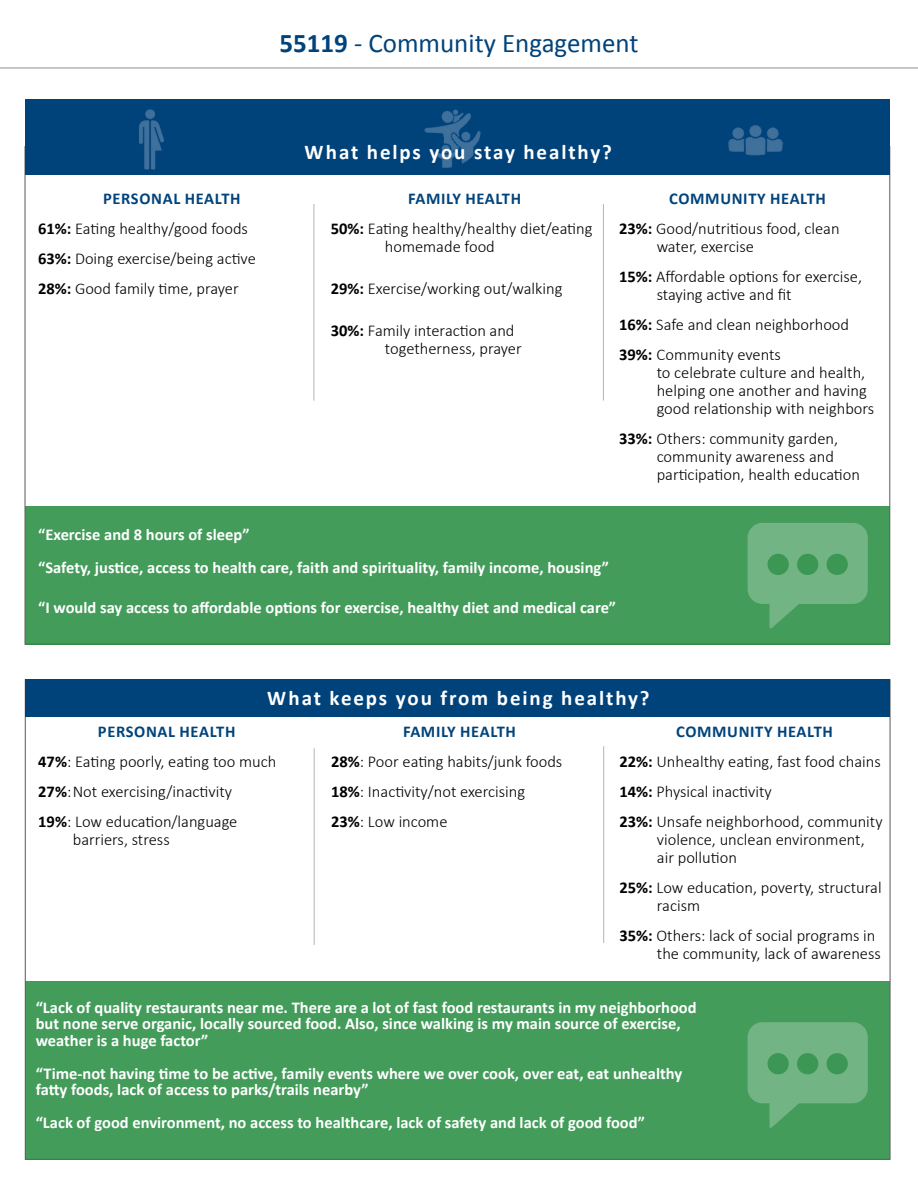
<style>
.page{position:relative;width:918px;height:1188px;background:#fff}
.page>*{position:absolute;margin:0;border:0;box-sizing:border-box;transform-origin:0 0}
.t1{font:27px "Calibri";color:#00437b}
.Question_-_CA{font:700 21px "Calibri";letter-spacing:.09em;color:#fff}
.Community_Quotes_-_C{font:700 16.5px/16.5px "Calibri";color:#fff}
.Body_Copy_-_CA{font:300 16.5px/18px "Calibri";color:#000}
.Community_Priority_H{font:300 16.5px/18px "Calibri";color:#000}
.Subtitle_-_CA{font:700 16.5px "Calibri";letter-spacing:.04em;color:#00437b}
.s1{font-weight:700}
</style>
<div class="page">
<div style="left:25px;top:99px;width:865px;height:75px;background:#00437b"></div>
<hr style="left:314px;top:204px;width:1px;height:197px;background:#b1b4b6">
<div style="left:25px;top:506px;width:865px;height:138px;background:#449c5b"></div>
<hr style="left:603px;top:204px;width:1px;height:197px;background:#b1b4b6">
<img style="left:728px;top:125px;width:55px;height:31px">
<div style="left:25px;top:680px;width:865px;height:480px;background:#fff;border:1px solid #58595b"></div>
<div style="left:25px;top:680px;width:865px;height:37px;background:#00437b"></div>
<hr style="left:314px;top:748px;width:1px;height:197px;background:#b1b4b6">
<div style="left:25px;top:981px;width:865px;height:178px;background:#449c5b"></div>
<hr style="left:603px;top:746px;width:1px;height:197px;background:#b1b4b6">
<hr style="left:0;top:67px;width:918px;height:2px;background:#b1b4b6">
<img style="left:139px;top:109px;width:25px;height:60px">
<img style="left:424px;top:109px;width:57px;height:59px">
<svg style="left:748px;top:1022px;width:120px;height:106px"></svg>
<div style="left:797px;top:1053px;width:21px;height:21px;background:#3b9753;border-radius:50%"></div>
<div style="left:768px;top:1053px;width:21px;height:21px;background:#3b9753;border-radius:50%"></div>
<div style="left:827px;top:1053px;width:21px;height:21px;background:#3b9753;border-radius:50%"></div>
<svg style="left:748px;top:523px;width:120px;height:105px"></svg>
<div style="left:797px;top:554px;width:21px;height:21px;background:#3b9753;border-radius:50%"></div>
<div style="left:768px;top:554px;width:21px;height:21px;background:#3b9753;border-radius:50%"></div>
<div style="left:827px;top:554px;width:21px;height:21px;background:#3b9753;border-radius:50%"></div>
<h1 class="t1" style="left:279px;top:25px;width:361px"><span class="s1">55119</span> - Community Engagement</h1>
<h5 class="Subtitle_-_CA" style="left:103px;top:188px;width:139px">PERSONAL HEALTH</h5>
<p class="Body_Copy_-_CA" style="left:38px;top:219px;width:212px"><span class="s1">61%:</span> Eating healthy/good foods</p>
<p class="Body_Copy_-_CA" style="left:38px;top:249px;width:219px"><span class="s1">63%:</span> Doing exercise/being active</p>
<p class="Body_Copy_-_CA" style="left:38px;top:279px;width:202px"><span class="s1">28%:</span> Good family time, prayer</p>
<h4 class="Question_-_CA" style="left:305px;top:139px;width:309px">What helps you stay healthy?</h4>
<h5 class="Subtitle_-_CA" style="left:408px;top:188px;width:114px">FAMILY HEALTH</h5>
<p class="Body_Copy_-_CA" style="left:385px;top:219px;width:209px;text-indent:-54px"><span class="s1">50%:</span> Eating healthy/healthy diet/eating homemade food</p>
<p class="Body_Copy_-_CA" style="left:331px;top:279px;width:233px"><span class="s1">29%:</span> Exercise/working out/walking</p>
<p class="Body_Copy_-_CA" style="left:385px;top:321px;width:138px;text-indent:-54px"><span class="s1">30%:</span> Family interaction and togetherness, prayer</p>
<h5 class="Subtitle_-_CA" style="left:669px;top:188px;width:158px">COMMUNITY HEALTH</h5>
<p class="Body_Copy_-_CA" style="left:657px;top:219px;width:184px;text-indent:-38px"><span class="s1">23%:</span> Good/nutritious food, clean water, exercise</p>
<p class="Body_Copy_-_CA" style="left:657px;top:267px;width:207px;text-indent:-38px"><span class="s1">15%:</span> Affordable options for exercise, staying active and fit</p>
<p class="Body_Copy_-_CA" style="left:619px;top:315px;width:231px"><span class="s1">16%:</span> Safe and clean neighborhood</p>
<p class="Body_Copy_-_CA" style="left:657px;top:345px;width:219px;text-indent:-38px"><span class="s1">39%:</span> Community events<br>to celebrate culture and health, helping one another and having good relationship with neighbors</p>
<p class="Body_Copy_-_CA" style="left:657px;top:429px;width:205px;text-indent:-38px"><span class="s1">33%:</span> Others: community garden, community awareness and participation, health education</p>
<h5 class="Community_Quotes_-_C" style="left:38px;top:526px;width:213px">“Exercise and 8 hours of sleep”</h5>
<h5 class="Community_Quotes_-_C" style="left:38px;top:559px;width:572px">“Safety, justice, access to health care, faith and spirituality, family income, housing”</h5>
<h5 class="Community_Quotes_-_C" style="left:38px;top:599px;width:579px">“I would say access to affordable options for exercise, healthy diet and medical care”</h5>
<h4 class="Question_-_CA" style="left:267px;top:684px;width:384px">What keeps you from being healthy?</h4>
<h5 class="Subtitle_-_CA" style="left:98px;top:721px;width:139px">PERSONAL HEALTH</h5>
<h5 class="Community_Priority_H" style="left:38px;top:752px;width:240px"><span class="s1">47%</span>: Eating poorly, eating too much</h5>
<h5 class="Community_Priority_H" style="left:38px;top:782px;width:195px"><span class="s1">27%</span>:Not exercising/inactivity</h5>
<h5 class="Community_Priority_H" style="left:73px;top:812px;width:166px;text-indent:-35px"><span class="s1">19%</span>: Low education/language barriers, stress</h5>
<h5 class="Subtitle_-_CA" style="left:403px;top:721px;width:114px">FAMILY HEALTH</h5>
<h5 class="Community_Priority_H" style="left:331px;top:752px;width:233px"><span class="s1">28%</span>: Poor eating habits/junk foods</h5>
<h5 class="Community_Priority_H" style="left:331px;top:782px;width:196px"><span class="s1">18%</span>: Inactivity/not exercising</h5>
<h5 class="Community_Priority_H" style="left:331px;top:812px;width:118px"><span class="s1">23%</span>: Low income</h5>
<h5 class="Subtitle_-_CA" style="left:676px;top:721px;width:158px">COMMUNITY HEALTH</h5>
<h5 class="Community_Priority_H" style="left:619px;top:752px;width:263px"><span class="s1">22%:</span> Unhealthy eating, fast food chains</h5>
<h5 class="Community_Priority_H" style="left:619px;top:782px;width:154px"><span class="s1">14%:</span> Physical inactivity</h5>
<h5 class="Community_Priority_H" style="left:657px;top:812px;width:227px;text-indent:-38px"><span class="s1">23%:</span> Unsafe neighborhood, community violence, unclean environment, air pollution</h5>
<h5 class="Community_Priority_H" style="left:657px;top:878px;width:226px;text-indent:-38px"><span class="s1">25%:</span> Low education, poverty, structural racism</h5>
<h5 class="Community_Priority_H" style="left:657px;top:926px;width:225px;text-indent:-38px"><span class="s1">35%:</span> Others: lack of social programs in the community, lack of awareness</h5>
<h5 class="Community_Quotes_-_C" style="left:36px;top:999px;width:662px">“Lack of quality restaurants near me. There are a lot of fast food restaurants in my neighborhood but none serve organic, locally sourced food. Also, since walking is my main source of exercise, weather is a huge factor”</h5>
<h5 class="Community_Quotes_-_C" style="left:36px;top:1065px;width:648px">“Time-not having time to be active, family events where we over cook, over eat, eat unhealthy fatty foods, lack of access to parks/trails nearby”</h5>
<h5 class="Community_Quotes_-_C" style="left:36px;top:1114px;width:611px">“Lack of good environment, no access to healthcare, lack of safety and lack of good food”</h5>
</div>
